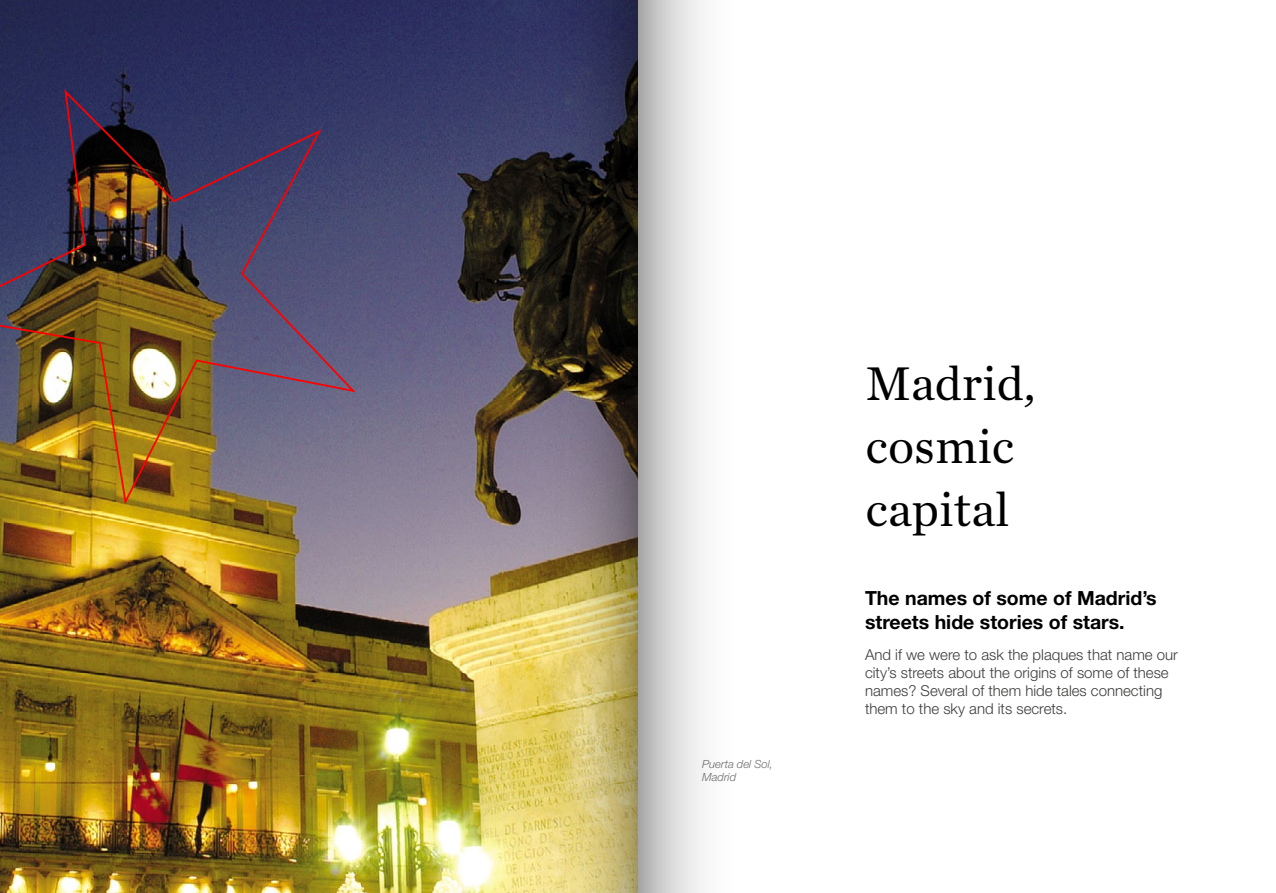
<style>
.page{position:relative;width:1276px;height:893px;background:#fff}
.page>*{position:absolute;margin:0;border:0;box-sizing:border-box;transform-origin:0 0}
.t1{font:49.5px/62.8px "Chronicle Text G1";color:#000}
.t2{font:700 19.5px/23.4px "Helvetica Neue LT Std";color:#000}
.t3{font:300 15px/18px "Helvetica Neue LT Std";color:#3c3c3b}
.t4{font:italic 300 11.25px/13.5px "Helvetica Neue LT Std";color:#706f6f}
</style>
<div class="page">
<img style="left:0;top:0;width:527px;height:893px">
<img style="left:0;top:89px;width:358px;height:418px">
<img style="left:527px;top:0;width:111px;height:893px">
<svg style="left:638px;top:0;width:66px;height:893px"></svg>
<p class="t4" style="left:702px;top:757px;width:72px">Puerta del Sol,<br>Madrid</p>
<h1 class="t1" style="left:865px;top:349px;width:171px">Madrid, cosmic capital</h1>
<h2 class="t2" style="left:865px;top:586px;width:293px">The names of some of Madrid’s streets hide stories of stars.</h2>
<p class="t3" style="left:865px;top:645px;width:314px">And if we were to ask the plaques that name our city’s streets about the origins of some of these names? Several of them hide tales connecting them to the sky and its secrets.</p>
</div>
